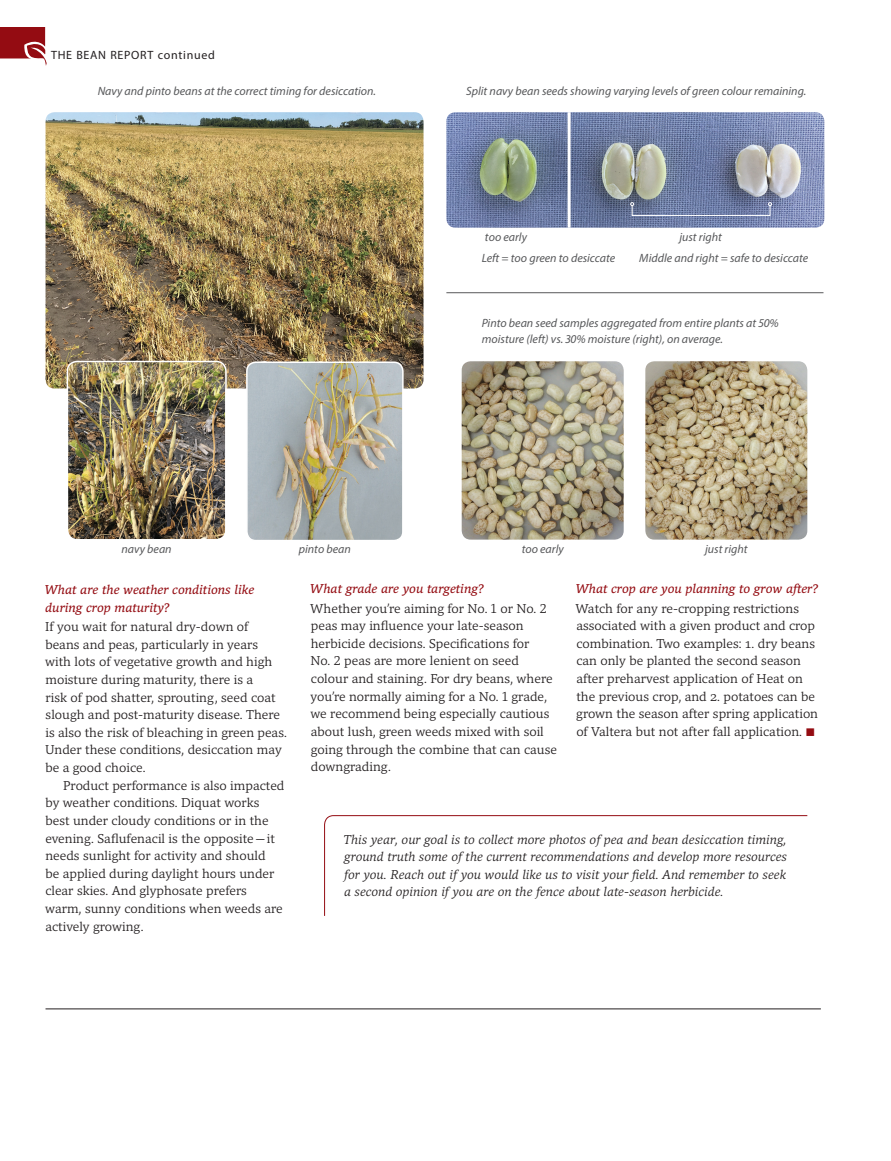
<style>
.page{position:relative;width:891px;height:1161px;background:#fff}
.page>*{position:absolute;margin:0;border:0;box-sizing:border-box;transform-origin:0 0}
.t1{font:13.2px/17.7px "Mundo Serif";color:#231f20}
.t2{font:italic 13.2px/17.7px "Mundo Serif";color:#231f20;text-align:justify}
.t3{font:italic 13.2px/17.7px "Mundo Serif";color:#940c12}
.t4{font:italic 12px/16.5px "Myriad Pro";color:#57585a}
.t5{font:12px "Myriad Pro";letter-spacing:.06em;color:#231f20}
.s1{color:#940c12}
</style>
<div class="page">
<svg style="left:0;top:27px;width:47px;height:39px"></svg>
<svg style="left:324px;top:815px;width:484px;height:101px"></svg>
<img style="left:46px;top:112px;width:378px;height:276px">
<img style="left:68px;top:362px;width:157px;height:176px">
<div style="left:67px;top:361px;width:160px;height:180px;border:2px solid #fff;border-radius:10px"></div>
<img style="left:247px;top:362px;width:156px;height:176px">
<div style="left:246px;top:362px;width:158px;height:179px;border:2px solid #fff;border-radius:9px"></div>
<img style="left:462px;top:361px;width:162px;height:179px">
<img style="left:645px;top:361px;width:162px;height:179px">
<img style="left:446px;top:112px;width:378px;height:116px">
<hr style="left:568px;top:112px;width:3px;height:116px;background:#fff">
<div style="left:632px;top:205px;width:138px;height:11px;border:1px solid #fff"></div>
<svg style="left:768px;top:202px;width:4px;height:4px"></svg>
<svg style="left:630px;top:202px;width:4px;height:4px"></svg>
<hr style="left:446px;top:292px;width:378px;height:1px;background:#57585a">
<hr style="left:46px;top:1009px;width:775px;height:1px;background:#231f20">
<p class="t5" style="left:51px;top:47px;width:165px">THE BEAN REPORT continued</p>
<p class="t4" style="left:98px;top:82px;width:280px">Navy and pinto beans at the correct timing for desiccation.</p>
<p class="t4" style="left:466px;top:82px;width:342px">Split navy bean seeds showing varying levels of green colour remaining.</p>
<p class="t4" style="left:485px;top:229px;width:44px">too early</p>
<p class="t4" style="left:679px;top:229px;width:44px">just right</p>
<p class="t4" style="left:482px;top:250px;width:135px">Left = too green to desiccate</p>
<p class="t4" style="left:639px;top:250px;width:171px">Middle and right = safe to desiccate</p>
<p class="t4" style="left:482px;top:314px;width:299px">Pinto bean seed samples aggregated from entire plants at 50% moisture (left) vs. 30% moisture (right), on average.</p>
<p class="t4" style="left:121px;top:541px;width:52px">navy bean</p>
<p class="t4" style="left:299px;top:541px;width:54px">pinto bean</p>
<p class="t4" style="left:522px;top:541px;width:44px">too early</p>
<p class="t4" style="left:705px;top:541px;width:44px">just right</p>
<p class="t3" style="left:44px;top:580px;width:211px">What are the weather conditions like during crop maturity?</p>
<p class="t1" style="left:45px;top:617px;width:243px">If you wait for natural dry-down of<br>beans and peas, particularly in years with lots of vegetative growth and high moisture during maturity, there is a<br>risk of pod shatter, sprouting, seed coat slough and post-maturity disease. There is also the risk of bleaching in green peas.<br>Under these conditions, desiccation may be a good choice.</p>
<p class="t1" style="left:45px;top:776px;width:241px;text-indent:18px">Product performance is also impacted by weather conditions. Diquat works best under cloudy conditions or in the evening. Saflufenacil is the opposite—it needs sunlight for activity and should<br>be applied during daylight hours under clear skies. And glyphosate prefers warm, sunny conditions when weeds are actively growing.</p>
<p class="t3" style="left:310px;top:580px;width:175px">What grade are you targeting?</p>
<p class="t1" style="left:310px;top:599px;width:248px">Whether you’re aiming for No. 1 or No. 2 peas may influence your late-season herbicide decisions. Specifications for<br>No. 2 peas are more lenient on seed colour and staining. For dry beans, where you’re normally aiming for a No. 1 grade, we recommend being especially cautious about lush, green weeds mixed with soil going through the combine that can cause downgrading.</p>
<p class="t3" style="left:575px;top:580px;width:244px">What crop are you planning to grow after?</p>
<p class="t1" style="left:576px;top:599px;width:244px">Watch for any re-cropping restrictions associated with a given product and crop combination. Two examples: 1. dry beans can only be planted the second season after preharvest application of Heat on the previous crop, and 2. potatoes can be grown the season after spring application of Valtera but not after fall application. <span class="s1">■</span></p>
<p class="t2" style="left:344px;top:830px;width:445px">This year, our goal is to collect more photos of pea and bean desiccation timing, ground truth some of the current recommendations and develop more resources for you. Reach out if you would like us to visit your field. And remember to seek a second opinion if you are on the fence about late-season herbicide.</p>
</div>
